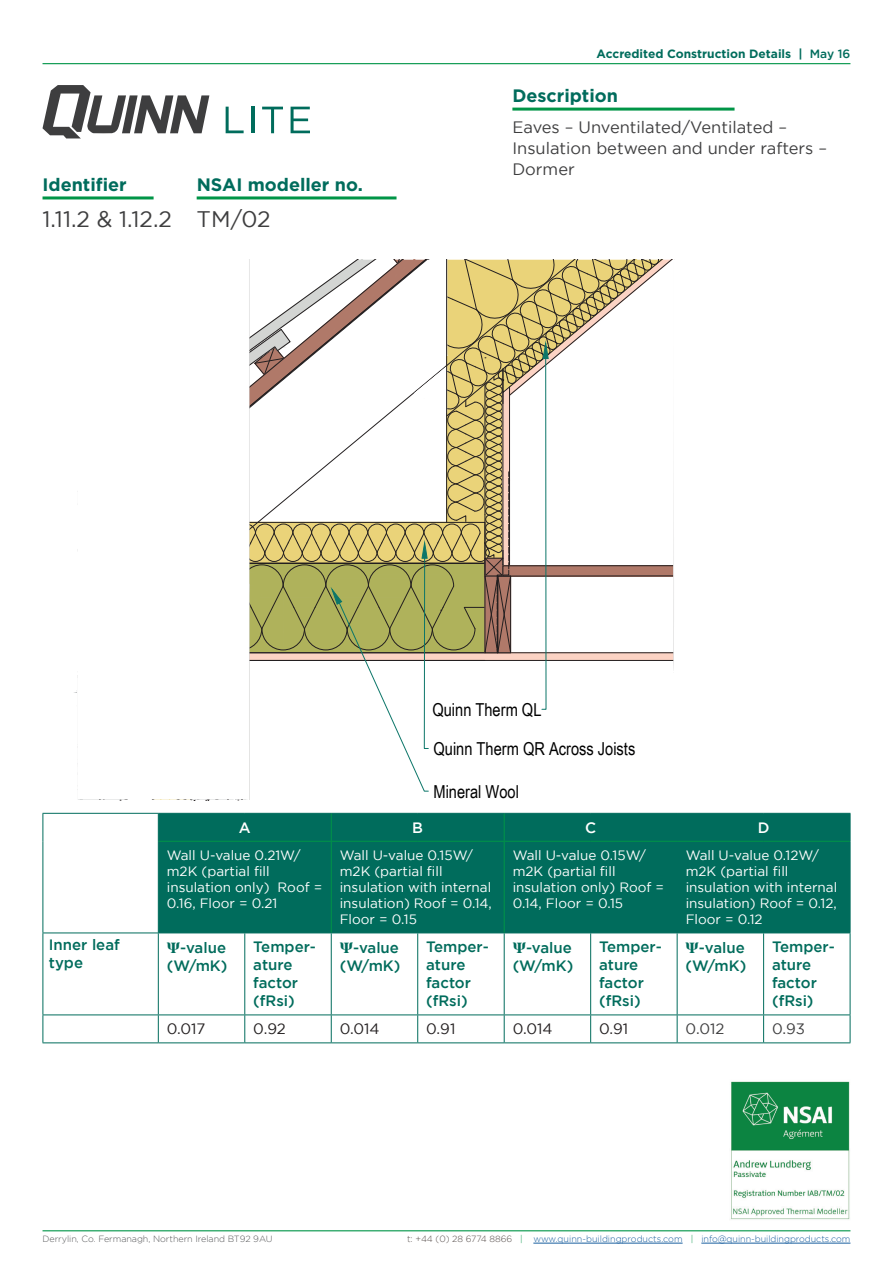
<style>
.page{position:relative;width:893px;height:1263px;background:#fff}
.page>*{position:absolute;margin:0;border:0;box-sizing:border-box;transform-origin:0 0}
.t1{font:22.5px "Gotham";color:#3e3e3f}
.t2{font:700 18px "Gotham";color:#006c5c}
.t3{font:17.85px "Arial Narrow";color:#000001}
.t4{font:16.5px/21px "Gotham";color:#3e3e3f}
.t5{font:500 15px/18px "Gotham";color:#006c5c}
.t6{font:15px "Gotham";color:#231f20}
.t7{font:15px "Gotham";color:#3e3e3f}
.t8{font:500 15px "Gotham";color:#fff}
.t9{font:13.5px/16.2px "Gotham";color:#fff}
.t10{font:700 12px "Gotham";color:#006c5c}
.t11{font:300 9px "Gotham";letter-spacing:-.005em;color:#175d9e}
.t12{font:300 9px "Gotham";letter-spacing:-.005em;color:#57585a}
.s1{font-weight:500}
.s2{font-family:"Times";font-weight:700}
.s3{color:#574e4c}
.s4{color:#009547}
</style>
<div class="page">
<hr style="left:43px;top:63px;width:807px;height:1px;background:#009547">
<hr style="left:43px;top:1230px;width:807px;height:1px;background:#009547">
<hr style="left:533px;top:1243px;width:150px;height:1px;background:#175d9e">
<hr style="left:701px;top:1243px;width:149px;height:1px;background:#175d9e">
<svg style="left:43px;top:85px;width:166px;height:53px"></svg>
<svg style="left:226px;top:107px;width:18px;height:26px"></svg>
<hr style="left:251px;top:107px;width:3px;height:26px;background:#006c5c">
<svg style="left:262px;top:107px;width:21px;height:26px"></svg>
<svg style="left:291px;top:107px;width:19px;height:26px"></svg>
<hr style="left:512px;top:108px;width:222px;height:3px;background:#009547">
<hr style="left:197px;top:196px;width:199px;height:3px;background:#009547">
<hr style="left:43px;top:196px;width:111px;height:3px;background:#009547">
<div style="left:159px;top:814px;width:691px;height:118px;background:#006c5c"></div>
<hr style="left:43px;top:813px;width:115px;height:1px;background:#006c5c">
<svg style="left:43px;top:814px;width:1px;height:27px"></svg>
<hr style="left:158px;top:813px;width:87px;height:1px;background:#006c5c">
<svg style="left:158px;top:814px;width:1px;height:27px"></svg>
<hr style="left:245px;top:813px;width:86px;height:1px;background:#006c5c">
<hr style="left:331px;top:813px;width:87px;height:1px;background:#006c5c">
<hr style="left:418px;top:813px;width:86px;height:1px;background:#006c5c">
<hr style="left:504px;top:813px;width:87px;height:1px;background:#006c5c">
<hr style="left:591px;top:813px;width:86px;height:1px;background:#006c5c">
<hr style="left:677px;top:813px;width:87px;height:1px;background:#006c5c">
<svg style="left:677px;top:814px;width:1px;height:27px"></svg>
<hr style="left:764px;top:813px;width:86px;height:1px;background:#006c5c">
<svg style="left:850px;top:814px;width:1px;height:27px"></svg>
<hr style="left:43px;top:841px;width:1px;height:91px;background:#006c5c">
<hr style="left:158px;top:841px;width:1px;height:91px;background:#006c5c">
<hr style="left:677px;top:842px;width:1px;height:90px;background:#006c5c">
<hr style="left:850px;top:841px;width:1px;height:91px;background:#006c5c">
<hr style="left:43px;top:932px;width:115px;height:1px;background:#006c5c">
<hr style="left:43px;top:933px;width:1px;height:81px;background:#006c5c">
<hr style="left:158px;top:932px;width:87px;height:1px;background:#006c5c">
<hr style="left:158px;top:933px;width:1px;height:81px;background:#006c5c">
<hr style="left:245px;top:932px;width:86px;height:1px;background:#006c5c">
<hr style="left:244px;top:933px;width:1px;height:81px;background:#006c5c">
<hr style="left:331px;top:932px;width:87px;height:1px;background:#006c5c">
<hr style="left:331px;top:933px;width:1px;height:81px;background:#006c5c">
<hr style="left:418px;top:932px;width:86px;height:1px;background:#006c5c">
<hr style="left:417px;top:933px;width:1px;height:81px;background:#006c5c">
<hr style="left:504px;top:932px;width:87px;height:1px;background:#006c5c">
<hr style="left:504px;top:933px;width:1px;height:81px;background:#006c5c">
<hr style="left:591px;top:932px;width:86px;height:1px;background:#006c5c">
<hr style="left:590px;top:933px;width:1px;height:81px;background:#006c5c">
<hr style="left:677px;top:932px;width:87px;height:1px;background:#006c5c">
<hr style="left:677px;top:933px;width:1px;height:81px;background:#006c5c">
<hr style="left:764px;top:932px;width:86px;height:1px;background:#006c5c">
<hr style="left:763px;top:933px;width:1px;height:81px;background:#006c5c">
<hr style="left:850px;top:933px;width:1px;height:81px;background:#006c5c">
<hr style="left:43px;top:1014px;width:115px;height:1px;background:#006c5c">
<svg style="left:43px;top:1015px;width:1px;height:27px"></svg>
<hr style="left:158px;top:1014px;width:87px;height:1px;background:#006c5c">
<svg style="left:158px;top:1015px;width:1px;height:27px"></svg>
<hr style="left:245px;top:1014px;width:86px;height:1px;background:#006c5c">
<svg style="left:244px;top:1015px;width:1px;height:27px"></svg>
<hr style="left:331px;top:1014px;width:87px;height:1px;background:#006c5c">
<svg style="left:331px;top:1015px;width:1px;height:27px"></svg>
<hr style="left:418px;top:1014px;width:86px;height:1px;background:#006c5c">
<svg style="left:417px;top:1015px;width:1px;height:27px"></svg>
<hr style="left:504px;top:1014px;width:87px;height:1px;background:#006c5c">
<svg style="left:504px;top:1015px;width:1px;height:27px"></svg>
<hr style="left:591px;top:1014px;width:86px;height:1px;background:#006c5c">
<svg style="left:590px;top:1015px;width:1px;height:27px"></svg>
<hr style="left:677px;top:1014px;width:87px;height:1px;background:#006c5c">
<svg style="left:677px;top:1015px;width:1px;height:27px"></svg>
<hr style="left:764px;top:1014px;width:86px;height:1px;background:#006c5c">
<svg style="left:763px;top:1015px;width:1px;height:27px"></svg>
<svg style="left:850px;top:1015px;width:1px;height:27px"></svg>
<hr style="left:43px;top:1042px;width:115px;height:1px;background:#006c5c">
<hr style="left:158px;top:1042px;width:87px;height:1px;background:#006c5c">
<hr style="left:245px;top:1042px;width:86px;height:1px;background:#006c5c">
<hr style="left:331px;top:1042px;width:87px;height:1px;background:#006c5c">
<hr style="left:418px;top:1042px;width:86px;height:1px;background:#006c5c">
<hr style="left:504px;top:1042px;width:87px;height:1px;background:#006c5c">
<hr style="left:591px;top:1042px;width:86px;height:1px;background:#006c5c">
<hr style="left:677px;top:1042px;width:87px;height:1px;background:#006c5c">
<hr style="left:764px;top:1042px;width:86px;height:1px;background:#006c5c">
<svg style="left:331px;top:814px;width:1px;height:27px"></svg>
<svg style="left:504px;top:814px;width:1px;height:27px"></svg>
<hr style="left:159px;top:841px;width:86px;height:1px;background:#009547">
<hr style="left:245px;top:841px;width:86px;height:1px;background:#009547">
<hr style="left:331px;top:841px;width:87px;height:1px;background:#009547">
<hr style="left:331px;top:842px;width:1px;height:90px;background:#009547">
<hr style="left:418px;top:841px;width:86px;height:1px;background:#009547">
<hr style="left:504px;top:841px;width:87px;height:1px;background:#009547">
<hr style="left:504px;top:842px;width:1px;height:90px;background:#009547">
<hr style="left:591px;top:841px;width:86px;height:1px;background:#009547">
<hr style="left:677px;top:841px;width:87px;height:1px;background:#009547">
<hr style="left:764px;top:841px;width:86px;height:1px;background:#009547">
<img style="left:731px;top:1081px;width:119px;height:139px">
<svg style="left:77px;top:260px;width:597px;height:541px"></svg>
<hr style="left:446px;top:366px;width:1px;height:156px;background:#231f20">
<p class="t10" style="left:597px;top:47px;width:255px">Accredited Construction Details | <span class="s1">May 16</span></p>
<h2 class="t2" style="left:43px;top:174px;width:86px">Identifier</h2>
<h2 class="t2" style="left:197px;top:174px;width:168px">NSAI modeller no.</h2>
<h1 class="t1" style="left:43px;top:206px;width:230px">1.11.2 &amp; 1.12.2 TM/02</h1>
<h2 class="t2" style="left:512px;top:85px;width:107px">Description</h2>
<p class="t4" style="left:512px;top:117px;width:316px">Eaves – Unventilated/Ventilated –<br>Insulation between and under rafters –<br>Dormer</p>
<h3 class="t3" style="left:432px;top:696px;width:111px">Quinn Therm QL</h3>
<h3 class="t3" style="left:433px;top:736px;width:203px">Quinn Therm QR Across Joists</h3>
<h3 class="t3" style="left:433px;top:778px;width:87px">Mineral Wool</h3>
<p class="t8" style="left:239px;top:819px;width:13px">A</p>
<p class="t8" style="left:412px;top:819px;width:12px">B</p>
<p class="t8" style="left:585px;top:819px;width:13px">C</p>
<p class="t8" style="left:758px;top:819px;width:13px">D</p>
<p class="t9" style="left:167px;top:846px;width:157px">Wall U-value 0.21W/ m2K (partial fill insulation only) Roof =<br>0.16, Floor = 0.21</p>
<p class="t9" style="left:340px;top:846px;width:154px">Wall U-value 0.15W/ m2K (partial fill insulation with internal insulation) Roof = 0.14,<br>Floor = 0.15</p>
<p class="t9" style="left:513px;top:846px;width:153px">Wall U-value 0.15W/ m2K (partial fill insulation only) Roof =<br>0.14, Floor = 0.15</p>
<p class="t9" style="left:686px;top:846px;width:153px">Wall U-value 0.12W/ m2K (partial fill insulation with internal insulation) Roof = 0.12,<br>Floor = 0.12</p>
<p class="t5" style="left:49px;top:935px;width:72px">Inner leaf type</p>
<p class="t5" style="left:167px;top:938px;width:62px"><span class="s2">Ψ</span>-value (W/mK)</p>
<p class="t5" style="left:253px;top:938px;width:64px">Temper&shy;ature factor (fRsi)</p>
<p class="t5" style="left:340px;top:938px;width:62px"><span class="s2">Ψ</span>-value (W/mK)</p>
<p class="t5" style="left:426px;top:938px;width:64px">Temper&shy;ature factor (fRsi)</p>
<p class="t5" style="left:513px;top:938px;width:62px"><span class="s2">Ψ</span>-value (W/mK)</p>
<p class="t5" style="left:599px;top:938px;width:64px">Temper&shy;ature factor (fRsi)</p>
<p class="t5" style="left:686px;top:938px;width:62px"><span class="s2">Ψ</span>-value (W/mK)</p>
<p class="t5" style="left:772px;top:938px;width:64px">Temper&shy;ature factor (fRsi)</p>
<p class="t6" style="left:167px;top:1021px;width:40px">0.017</p>
<p class="t6" style="left:253px;top:1021px;width:34px">0.92</p>
<p class="t6" style="left:340px;top:1021px;width:41px">0.014</p>
<p class="t6" style="left:426px;top:1021px;width:31px">0.91</p>
<p class="t6" style="left:513px;top:1021px;width:41px">0.014</p>
<p class="t6" style="left:599px;top:1021px;width:31px">0.91</p>
<p class="t7" style="left:686px;top:1021px;width:40px">0.012</p>
<p class="t7" style="left:772px;top:1021px;width:34px">0.93</p>
<p class="t12" style="left:43px;top:1234px;width:232px">Derrylin, Co. Fermanagh, Northern Ireland BT92 9AU</p>
<p class="t11" style="left:407px;top:1234px;width:445px"><span class="s3">t: +44 (0) 28 6774 8866</span> <span class="s4">|</span> www.quinn-buildingproducts.com <span class="s4">|</span> info@quinn-buildingproducts.com</p>
</div>
